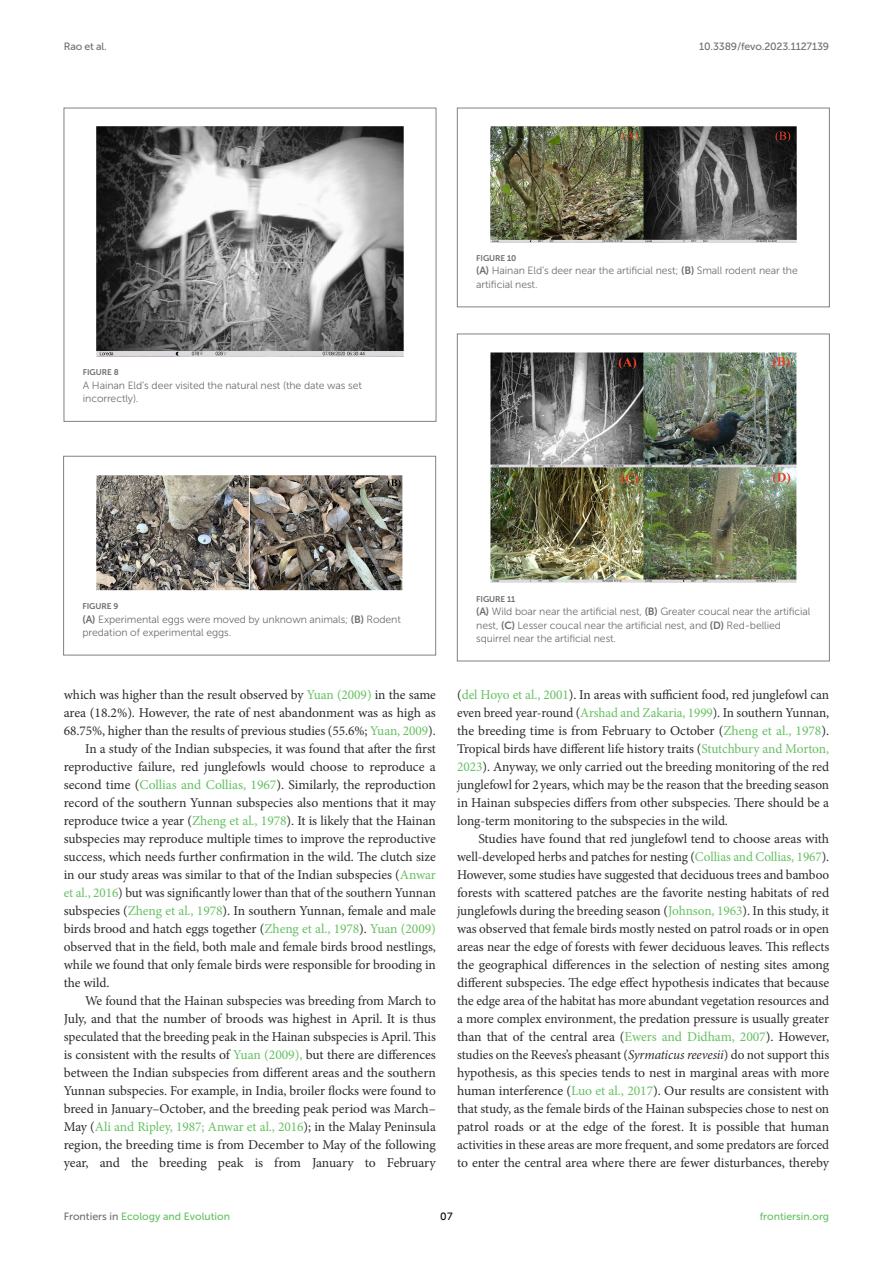
<style>
.page{position:relative;width:893px;height:1263px;background:#fff}
.page>*{position:absolute;margin:0;border:0;box-sizing:border-box;transform-origin:0 0}
.TEXT{font:13.5px/18px "Minion Pro";letter-spacing:-.01em;color:#2b2b2a;text-align:justify}
.TEXT_FLUSH{font:13.5px/18px "Minion Pro";letter-spacing:-.005em;color:#2b2b2a;text-align:justify}
.FIG_LEG{font:10.5px/13.5px "Museo Sans 300";letter-spacing:-.01em;color:#706f70}
.t1{font:10.5px "Museo Sans 500";color:#65c161}
.t2{font:10.5px "Museo Sans 500";letter-spacing:-.015em;color:#706f70}
.t3{font:10.5px "Museo Sans 500";color:#000}
.FIG_HD{font:8.25px "Museo Sans 700";letter-spacing:-.01em;color:#706f70}
.s1{font-family:"Museo Sans 700"}
.s2{color:#65c161}
.s3{font-style:italic}
.s4{color:#706f70}
</style>
<div class="page">
<img style="left:97px;top:127px;width:306px;height:230px">
<div style="left:64px;top:108px;width:372px;height:314px;border:1px solid #808285"></div>
<img style="left:97px;top:475px;width:306px;height:115px">
<div style="left:63px;top:456px;width:373px;height:199px;border:1px solid #808285"></div>
<img style="left:490px;top:127px;width:306px;height:115px">
<div style="left:457px;top:108px;width:373px;height:199px;border:1px solid #808285"></div>
<img style="left:490px;top:353px;width:306px;height:230px">
<div style="left:457px;top:334px;width:373px;height:327px;border:1px solid #808285"></div>
<p class="t2" style="left:64px;top:41px;width:45px">Rao et al.</p>
<p class="t2" style="left:699px;top:41px;width:131px">10.3389/fevo.2023.1127139</p>
<p class="FIG_HD" style="left:83px;top:368px;width:37px">FIGURE 8</p>
<p class="FIG_LEG" style="left:83px;top:379px;width:281px">A Hainan Eld’s deer visited the natural nest (the date was set incorrectly).</p>
<p class="FIG_HD" style="left:476px;top:253px;width:42px">FIGURE 10</p>
<p class="FIG_LEG" style="left:476px;top:264px;width:323px"><span class="s1">(A)</span> Hainan Eld’s deer near the artificial nest; <span class="s1">(B)</span> Small rodent near the artificial nest.</p>
<p class="FIG_HD" style="left:83px;top:602px;width:37px">FIGURE 9</p>
<p class="FIG_LEG" style="left:83px;top:612px;width:320px"><span class="s1">(A)</span> Experimental eggs were moved by unknown animals; <span class="s1">(B)</span> Rodent predation of experimental eggs.</p>
<p class="TEXT_FLUSH" style="left:64px;top:686px;width:374px">which was higher than the result observed by <span class="s2">Yuan (2009)</span> in the same area (18.2%). However, the rate of nest abandonment was as high as 68.75%, higher than the results of previous studies (55.6%; <span class="s2">Yuan, 2009</span>).</p>
<p class="TEXT" style="left:64px;top:740px;width:374px;text-indent:21px">In a study of the Indian subspecies, it was found that after the first reproductive failure, red junglefowls would choose to reproduce a second time (<span class="s2">Collias and Collias, 1967</span>). Similarly, the reproduction record of the southern Yunnan subspecies also mentions that it may reproduce twice a year (<span class="s2">Zheng et al., 1978</span>). It is likely that the Hainan subspecies may reproduce multiple times to improve the reproductive success, which needs further confirmation in the wild. The clutch size in our study areas was similar to that of the Indian subspecies (<span class="s2">Anwar et al., 2016</span>) but was significantly lower than that of the southern Yunnan subspecies (<span class="s2">Zheng et al., 1978</span>). In southern Yunnan, female and male birds brood and hatch eggs together (<span class="s2">Zheng et al., 1978</span>). <span class="s2">Yuan (2009) </span>observed that in the field, both male and female birds brood nestlings, while we found that only female birds were responsible for brooding in the wild.</p>
<p class="TEXT" style="left:64px;top:992px;width:374px;text-indent:21px">We found that the Hainan subspecies was breeding from March to July, and that the number of broods was highest in April. It is thus speculated that the breeding peak in the Hainan subspecies is April. This is consistent with the results of <span class="s2">Yuan (2009),</span> but there are differences between the Indian subspecies from different areas and the southern Yunnan subspecies. For example, in India, broiler flocks were found to breed in January–October, and the breeding peak period was March– May (<span class="s2">Ali and Ripley, 1987; Anwar et al., 2016</span>); in the Malay Peninsula region, the breeding time is from December to May of the following year, and the breeding peak is from January to February</p>
<p class="FIG_HD" style="left:476px;top:594px;width:41px">FIGURE 11</p>
<p class="FIG_LEG" style="left:476px;top:605px;width:336px"><span class="s1">(A)</span> Wild boar near the artificial nest, <span class="s1">(B)</span> Greater coucal near the artificial nest, <span class="s1">(C)</span> Lesser coucal near the artificial nest, and <span class="s1">(D)</span> Red-bellied squirrel near the artificial nest.</p>
<p class="TEXT" style="left:457px;top:686px;width:374px">(<span class="s2">del Hoyo et al., 2001</span>). In areas with sufficient food, red junglefowl can even breed year-round (<span class="s2">Arshad and Zakaria, 1999</span>). In southern Yunnan, the breeding time is from February to October (<span class="s2">Zheng et al., 1978</span>).<br>Tropical birds have different life history traits (<span class="s2">Stutchbury and Morton, 2023</span>). Anyway, we only carried out the breeding monitoring of the red junglefowl for 2years, which may be the reason that the breeding season in Hainan subspecies differs from other subspecies. There should be a long-term monitoring to the subspecies in the wild.</p>
<p class="TEXT" style="left:457px;top:830px;width:374px;text-indent:21px">Studies have found that red junglefowl tend to choose areas with well-developed herbs and patches for nesting (<span class="s2">Collias and Collias, 1967</span>).<br>However, some studies have suggested that deciduous trees and bamboo forests with scattered patches are the favorite nesting habitats of red junglefowls during the breeding season (<span class="s2">Johnson, 1963</span>). In this study, it was observed that female birds mostly nested on patrol roads or in open areas near the edge of forests with fewer deciduous leaves. This reflects the geographical differences in the selection of nesting sites among different subspecies. The edge effect hypothesis indicates that because the edge area of the habitat has more abundant vegetation resources and a more complex environment, the predation pressure is usually greater than that of the central area (<span class="s2">Ewers and Didham, 2007</span>). However, studies on the Reeves’s pheasant (<span class="s3">Syrmaticus reevesii</span>) do not support this hypothesis, as this species tends to nest in marginal areas with more human interference (<span class="s2">Luo et al., 2017</span>). Our results are consistent with that study, as the female birds of the Hainan subspecies chose to nest on patrol roads or at the edge of the forest. It is possible that human activities in these areas are more frequent, and some predators are forced to enter the central area where there are fewer disturbances, thereby</p>
<p class="t1" style="left:64px;top:1211px;width:168px"><span class="s4">Frontiers in</span> Ecology and Evolution</p>
<p class="t3" style="left:440px;top:1211px;width:14px">07</p>
<p class="t1" style="left:760px;top:1211px;width:71px">frontiersin.org</p>
</div>
